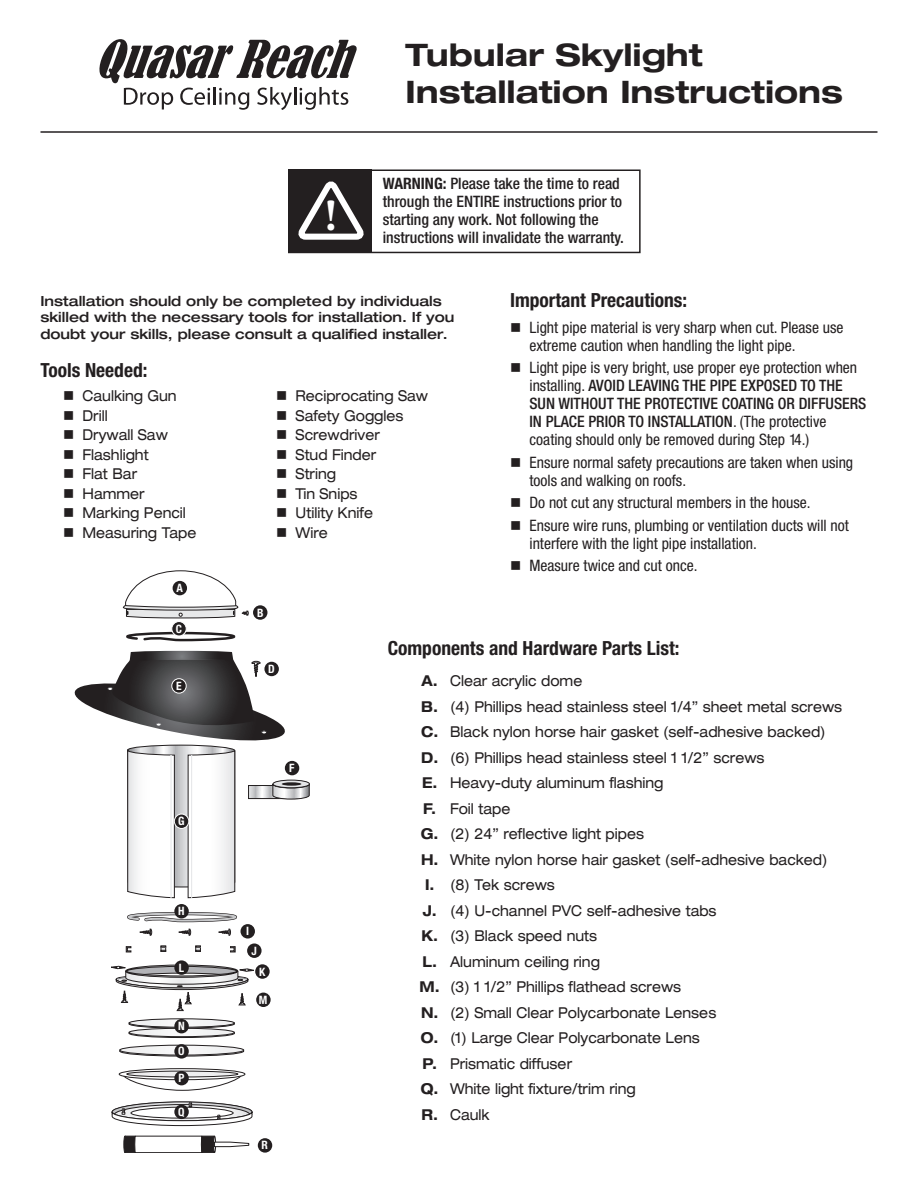
<style>
.page{position:relative;width:918px;height:1188px;background:#fff}
.page>*{position:absolute;margin:0;border:0;box-sizing:border-box;transform-origin:0 0}
.t1{font:700 44.55px "Minion";color:#fff}
.t2{font:700 expanded 31.05px/37.2px "Helvetica Neue";color:#231f20}
.t3{font:700 condensed 19.5px "Helvetica Neue";color:#231f20}
.t4{font:condensed 15.75px/18px "Helvetica Neue";color:#231f20}
.t5{font:500 condensed 15.75px/18px "Helvetica Neue";color:#231f20}
.t6{font:expanded 15px "Helvetica Neue";color:#231f20;scale:.9 1}
.t7{font:500 expanded 13.95px/16.8px "Helvetica Neue";color:#231f20}
.t8{font:700 condensed 11.55px/25.2px "Helvetica Neue";color:#fff}
.s1{font-weight:700}
.s2{font-weight:500}
</style>
<div class="page">
<div style="left:288px;top:170px;width:353px;height:83px;border:2px solid #231f20"></div>
<div style="left:288px;top:170px;width:84px;height:83px;background:#231f20"></div>
<svg style="left:298px;top:182px;width:66px;height:58px"></svg>
<hr style="left:40px;top:131px;width:838px;height:2px;background:#231f20">
<svg style="left:123px;top:1135px;width:127px;height:18px"></svg>
<svg style="left:122px;top:1076px;width:121px;height:15px"></svg>
<svg style="left:119px;top:1069px;width:126px;height:11px"></svg>
<div style="left:119px;top:1068px;width:126px;height:12px;border:1px solid #231f20;border-radius:50%"></div>
<div style="left:127px;top:1071px;width:111px;height:6px;background:#eeeeef;border-radius:50%"></div>
<div style="left:126px;top:1071px;width:112px;height:6px;border:1px solid #231f20;border-radius:50%"></div>
<svg style="left:123px;top:570px;width:126px;height:49px"></svg>
<svg style="left:126px;top:631px;width:110px;height:11px"></svg>
<svg style="left:112px;top:1101px;width:141px;height:25px"></svg>
<svg style="left:75px;top:651px;width:235px;height:247px"></svg>
<div style="left:173px;top:581px;width:14px;height:14px;background:#231f20;border-radius:50%"></div>
<div style="left:253px;top:605px;width:14px;height:15px;background:#231f20;border-radius:50%"></div>
<div style="left:172px;top:679px;width:14px;height:14px;background:#231f20;border-radius:50%"></div>
<div style="left:172px;top:678px;width:14px;height:15px;border:1px solid #fff;border-radius:50%"></div>
<div style="left:172px;top:622px;width:14px;height:14px;background:#231f20;border-radius:50%"></div>
<div style="left:172px;top:621px;width:14px;height:15px;border:1px solid #fff;border-radius:50%"></div>
<div style="left:264px;top:662px;width:15px;height:14px;background:#231f20;border-radius:50%"></div>
<div style="left:285px;top:761px;width:14px;height:14px;background:#231f20;border-radius:50%"></div>
<div style="left:174px;top:814px;width:15px;height:14px;background:#231f20;border-radius:50%"></div>
<div style="left:174px;top:814px;width:15px;height:15px;border:1px solid #fff;border-radius:50%"></div>
<div style="left:174px;top:904px;width:15px;height:14px;background:#231f20;border-radius:50%"></div>
<div style="left:241px;top:924px;width:14px;height:15px;background:#231f20;border-radius:50%"></div>
<div style="left:247px;top:943px;width:15px;height:15px;background:#231f20;border-radius:50%"></div>
<svg style="left:174px;top:960px;width:15px;height:15px"></svg>
<div style="left:255px;top:964px;width:15px;height:15px;background:#231f20;border-radius:50%"></div>
<div style="left:174px;top:1105px;width:15px;height:14px;background:#231f20;border-radius:50%"></div>
<div style="left:258px;top:1138px;width:14px;height:15px;background:#231f20;border-radius:50%"></div>
<div style="left:174px;top:1071px;width:15px;height:14px;background:#231f20;border-radius:50%"></div>
<svg style="left:119px;top:1046px;width:125px;height:11px"></svg>
<svg style="left:127px;top:910px;width:110px;height:26px"></svg>
<svg style="left:111px;top:964px;width:145px;height:47px"></svg>
<svg style="left:120px;top:1045px;width:124px;height:10px"></svg>
<div style="left:120px;top:1045px;width:124px;height:10px;border:1px solid #231f20;border-radius:50%"></div>
<svg style="left:129px;top:1019px;width:106px;height:19px"></svg>
<svg style="left:129px;top:1019px;width:105px;height:8px"></svg>
<div style="left:129px;top:1019px;width:106px;height:8px;border:1px solid #231f20;border-radius:50%"></div>
<svg style="left:161px;top:946px;width:5px;height:6px"></svg>
<svg style="left:126px;top:946px;width:5px;height:6px"></svg>
<svg style="left:230px;top:946px;width:6px;height:6px"></svg>
<svg style="left:196px;top:946px;width:5px;height:6px"></svg>
<div style="left:256px;top:993px;width:15px;height:14px;background:#231f20;border-radius:50%"></div>
<div style="left:174px;top:1019px;width:15px;height:14px;background:#231f20;border-radius:50%"></div>
<div style="left:174px;top:1044px;width:15px;height:15px;background:#231f20;border-radius:50%"></div>
<svg style="left:99px;top:39px;width:258px;height:71px"></svg>
<h1 class="t1" style="left:325px;top:198px;width:14px">!</h1>
<h2 class="t2" style="left:406px;top:39px;width:439px">Tubular Skylight<br>Installation Instructions</h2>
<p class="t5" style="left:383px;top:176px;width:243px"><span class="s1">WARNING:</span> Please take the time to read through the ENTIRE instructions prior to starting any work. Not following the instructions will invalidate the warranty.</p>
<p class="t7" style="left:40px;top:294px;width:415px">Installation should only be completed by individuals skilled with the necessary tools for installation. If you doubt your skills, please consult a qualified installer.</p>
<h3 class="t3" style="left:40px;top:363px;width:108px">Tools Needed:</h3>
<p class="t6" style="left:63px;top:390px;width:128px">■ Caulking Gun</p>
<p class="t6" style="left:63px;top:410px;width:51px">■ Drill</p>
<p class="t6" style="left:63px;top:429px;width:118px">■ Drywall Saw</p>
<p class="t6" style="left:63px;top:449px;width:97px">■ Flashlight</p>
<p class="t6" style="left:63px;top:468px;width:84px">■ Flat Bar</p>
<p class="t6" style="left:63px;top:488px;width:92px">■ Hammer</p>
<p class="t6" style="left:63px;top:507px;width:138px">■ Marking Pencil</p>
<p class="t6" style="left:63px;top:527px;width:150px">■ Measuring Tape</p>
<p class="t6" style="left:276px;top:390px;width:170px">■ Reciprocating Saw</p>
<p class="t6" style="left:276px;top:410px;width:143px">■ Safety Goggles</p>
<p class="t6" style="left:276px;top:429px;width:117px">■ Screwdriver</p>
<p class="t6" style="left:276px;top:449px;width:113px">■ Stud Finder</p>
<p class="t6" style="left:276px;top:468px;width:68px">■ String</p>
<p class="t6" style="left:276px;top:488px;width:92px">■ Tin Snips</p>
<p class="t6" style="left:276px;top:507px;width:109px">■ Utility Knife</p>
<p class="t6" style="left:276px;top:527px;width:59px">■ Wire</p>
<p class="t8" style="left:177px;top:576px;width:8px">A</p>
<p class="t8" style="left:176px;top:617px;width:8px">C</p>
<p class="t8" style="left:257px;top:601px;width:8px">B</p>
<h3 class="t3" style="left:510px;top:293px;width:179px">Important Precautions:</h3>
<p class="t4" style="left:530px;top:319px;width:315px;text-indent:-19px">■ Light pipe material is very sharp when cut. Please use extreme caution when handling the light pipe.</p>
<p class="t4" style="left:529px;top:360px;width:338px;text-indent:-19px">■ Light pipe is very bright, use proper eye protection when installing. <span class="s2">AVOID LEAVING THE PIPE EXPOSED TO THE SUN WITHOUT THE PROTECTIVE COATING OR DIFFUSERS IN PLACE PRIOR TO INSTALLATION</span>. (The protective coating should only be removed during Step 14.)</p>
<p class="t4" style="left:530px;top:454px;width:325px;text-indent:-19px">■ Ensure normal safety precautions are taken when using tools and walking on roofs.</p>
<p class="t4" style="left:510px;top:495px;width:302px">■ Do not cut any structural members in the house.</p>
<p class="t4" style="left:529px;top:517px;width:321px;text-indent:-19px">■ Ensure wire runs, plumbing or ventilation ducts will not interfere with the light pipe installation.</p>
<p class="t4" style="left:510px;top:558px;width:189px">■ Measure twice and cut once.</p>
<p class="t8" style="left:176px;top:674px;width:7px">E</p>
<p class="t8" style="left:178px;top:810px;width:8px">G</p>
<p class="t8" style="left:268px;top:657px;width:8px">D</p>
<p class="t8" style="left:289px;top:756px;width:7px">F</p>
<p class="t8" style="left:178px;top:900px;width:8px">H</p>
<p class="t8" style="left:246px;top:920px;width:4px">I</p>
<p class="t8" style="left:251px;top:939px;width:7px">J</p>
<p class="t8" style="left:179px;top:956px;width:7px">L</p>
<p class="t8" style="left:259px;top:960px;width:8px">K</p>
<p class="t8" style="left:178px;top:1015px;width:8px">N<br>O</p>
<p class="t8" style="left:178px;top:1067px;width:7px">P</p>
<p class="t8" style="left:178px;top:1100px;width:8px">Q</p>
<p class="t8" style="left:259px;top:988px;width:10px">M</p>
<p class="t8" style="left:262px;top:1134px;width:8px">R</p>
<h3 class="t3" style="left:388px;top:641px;width:293px">Components and Hardware Parts List:</h3>
<p class="t6" style="left:422px;top:675px;width:180px"><span class="s1">A.</span> Clear acrylic dome</p>
<p class="t6" style="left:421px;top:701px;width:469px"><span class="s1">B.</span> (4) Phillips head stainless steel 1/4” sheet metal screws</p>
<p class="t6" style="left:421px;top:726px;width:451px"><span class="s1">C.</span> Black nylon horse hair gasket (self-adhesive backed)</p>
<p class="t6" style="left:421px;top:752px;width:383px"><span class="s1">D.</span> (6) Phillips head stainless steel 1 1/2” screws</p>
<p class="t6" style="left:422px;top:777px;width:270px"><span class="s1">E.</span> Heavy-duty aluminum flashing</p>
<p class="t6" style="left:423px;top:803px;width:98px"><span class="s1">F.</span> Foil tape</p>
<p class="t6" style="left:421px;top:828px;width:250px"><span class="s1">G.</span> (2) 24” reflective light pipes</p>
<p class="t6" style="left:421px;top:854px;width:453px"><span class="s1">H.</span> White nylon horse hair gasket (self-adhesive backed)</p>
<p class="t6" style="left:425px;top:879px;width:146px"><span class="s1">I.</span> (8) Tek screws</p>
<p class="t6" style="left:423px;top:905px;width:328px"><span class="s1">J.</span> (4) U-channel PVC self-adhesive tabs</p>
<p class="t6" style="left:421px;top:930px;width:197px"><span class="s1">K.</span> (3) Black speed nuts</p>
<p class="t6" style="left:422px;top:956px;width:199px"><span class="s1">L.</span> Aluminum ceiling ring</p>
<p class="t6" style="left:420px;top:981px;width:292px"><span class="s1">M.</span> (3) 1 1/2” Phillips flathead screws</p>
<p class="t6" style="left:421px;top:1007px;width:330px"><span class="s1">N.</span> (2) Small Clear Polycarbonate Lenses</p>
<p class="t6" style="left:421px;top:1032px;width:311px"><span class="s1">O.</span> (1) Large Clear Polycarbonate Lens</p>
<p class="t6" style="left:423px;top:1058px;width:168px"><span class="s1">P.</span> Prismatic diffuser</p>
<p class="t6" style="left:421px;top:1083px;width:240px"><span class="s1">Q.</span> White light fixture/trim ring</p>
<p class="t6" style="left:422px;top:1109px;width:77px"><span class="s1">R.</span> Caulk</p>
</div>
